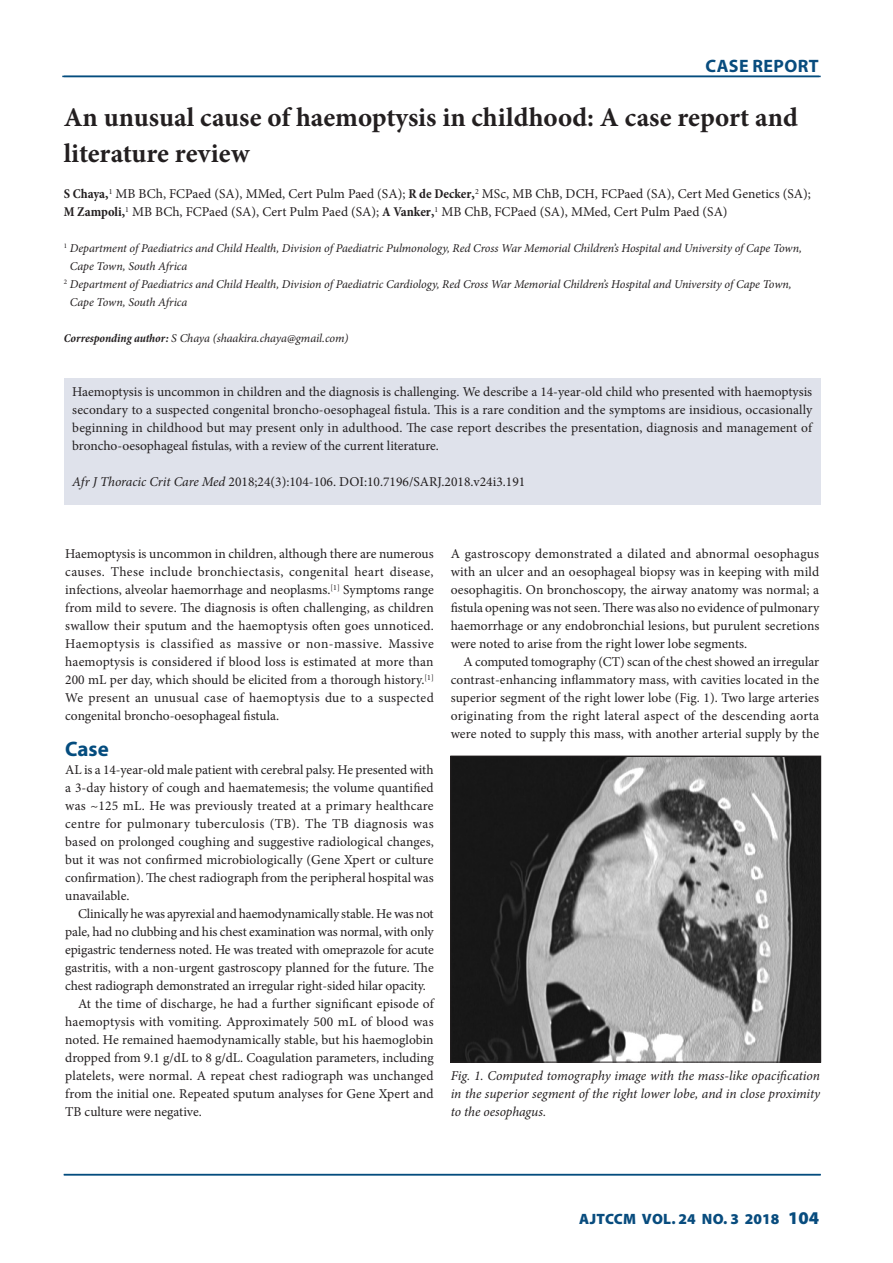
<style>
.page{position:relative;width:893px;height:1263px;background:#fff}
.page>*{position:absolute;margin:0;border:0;box-sizing:border-box;transform-origin:0 0}
.A_HEAD{font:700 27px/36px "Minion Pro";color:#231f20}
.B_HEAD{font:700 21px "Myriad Pro";color:#044c7e}
.t1{font:700 18px "Myriad Pro";letter-spacing:.02em;color:#084c7e}
.t2{font:900 15px "Myriad Pro";letter-spacing:.005em;color:#084c7e}
.BODY_1ST_PARAGRAPH{font:13.5px/18px "Minion Pro";color:#231f20;text-align:justify}
.BODY_TEXT_INDENT{font:13.5px/18px "Minion Pro";letter-spacing:-.005em;color:#231f20;text-align:justify}
.AUTHORS_NAME{font:13.5px/18px "Minion Pro";color:#231f20}
.CAPTIONS{font:italic 13.5px/18px "Minion Pro";letter-spacing:-.005em;color:#231f20;text-align:justify}
.CITELINE{font:13.5px "Minion Pro";color:#231f20}
.AUTHOR_DETAILS{font:italic 12px/18px "Minion Pro";letter-spacing:-.005em;color:#231f20}
.CORRESPONDING_AUTHOR{font:italic 12px "Minion Pro";letter-spacing:-.005em;color:#231f20}
.s1{font-weight:700;font-stretch:condensed}
.s2{font-weight:700}
.s3{font-style:italic}
.s4{font-size:18px}
</style>
<div class="page">
<hr style="left:62px;top:76px;width:757px;height:1px;background:#044c7e">
<hr style="left:64px;top:1174px;width:757px;height:1px;background:#044c7e">
<hr style="left:64px;top:76px;width:757px;height:1px;background:#044c7e">
<div style="left:64px;top:378px;width:757px;height:126px;background:#dfe2eb"></div>
<img style="left:453px;top:758px;width:366px;height:302px">
<div style="left:451px;top:756px;width:370px;height:306px;border:1px solid #231f20"></div>
<h3 class="t1" style="left:705px;top:54px;width:115px">CASE REPORT</h3>
<h1 class="A_HEAD" style="left:64px;top:99px;width:735px">An unusual cause of haemoptysis in childhood: A case report and literature review</h1>
<p class="AUTHORS_NAME" style="left:64px;top:185px;width:749px"><span class="s1">S Chaya</span><span class="s2">,</span><sup>1</sup> MB BCh, FCPaed (SA), MMed, Cert Pulm Paed (SA); <span class="s1">R de Decker</span><span class="s2">,</span><sup>2</sup> MSc, MB ChB, DCH, FCPaed (SA), Cert Med Genetics (SA);<br><span class="s1">M Zampoli</span><span class="s2">,</span><sup>1</sup> MB BCh, FCPaed (SA), Cert Pulm Paed (SA); <span class="s1">A Vanker</span><span class="s2">,</span><sup>1</sup> MB ChB, FCPaed (SA), MMed, Cert Pulm Paed (SA)</p>
<p class="AUTHOR_DETAILS" style="left:70px;top:239px;width:734px;text-indent:-6px"><sup>1</sup> Department of Paediatrics and Child Health, Division of Paediatric Pulmonology, Red Cross War Memorial Children’s Hospital and University of Cape Town,<br>Cape Town, South Africa</p>
<p class="AUTHOR_DETAILS" style="left:70px;top:275px;width:723px;text-indent:-6px"><sup>2</sup> Department of Paediatrics and Child Health, Division of Paediatric Cardiology, Red Cross War Memorial Children’s Hospital and University of Cape Town,<br>Cape Town, South Africa</p>
<p class="CORRESPONDING_AUTHOR" style="left:64px;top:330px;width:286px"><span class="s1">Corresponding author:</span> S Chaya (shaakira.chaya@gmail.com)</p>
<p class="BODY_1ST_PARAGRAPH" style="left:72px;top:383px;width:741px">Haemoptysis is uncommon in children and the diagnosis is challenging. We describe a 14-year-old child who presented with haemoptysis secondary to a suspected congenital broncho-oesophageal fistula. This is a rare condition and the symptoms are insidious, occasionally beginning in childhood but may present only in adulthood. The case report describes the presentation, diagnosis and management of broncho-oesophageal fistulas, with a review of the current literature.</p>
<p class="CITELINE" style="left:72px;top:473px;width:455px"><span class="s3">Afr J Thoracic Crit Care Med</span> 2018;24(3):104-106. DOI:10.7196/SARJ.2018.v24i3.191</p>
<p class="BODY_1ST_PARAGRAPH" style="left:65px;top:545px;width:370px">Haemoptysis is uncommon in children, although there are numerous causes. These include bronchiectasis, congenital heart disease, infections, alveolar haemorrhage and neoplasms.<sup>[1]</sup> Symptoms range from mild to severe. The diagnosis is often challenging, as children swallow their sputum and the haemoptysis often goes unnoticed.<br>Haemoptysis is classified as massive or non-massive. Massive haemoptysis is considered if blood loss is estimated at more than 200 mL per day, which should be elicited from a thorough history.<sup>[1] </sup>We present an unusual case of haemoptysis due to a suspected congenital broncho-oesophageal fistula.</p>
<h2 class="B_HEAD" style="left:65px;top:735px;width:45px">Case</h2>
<p class="BODY_1ST_PARAGRAPH" style="left:65px;top:761px;width:370px">AL is a 14-year-old male patient with cerebral palsy. He presented with a 3-day history of cough and haematemesis; the volume quantified was ~125 mL. He was previously treated at a primary healthcare centre for pulmonary tuberculosis (TB). The TB diagnosis was based on prolonged coughing and suggestive radiological changes, but it was not confirmed microbiologically (Gene Xpert or culture confirmation). The chest radiograph from the peripheral hospital was unavailable.</p>
<p class="BODY_TEXT_INDENT" style="left:65px;top:905px;width:370px;text-indent:13px">Clinically he was apyrexial and haemodynamically stable. He was not pale, had no clubbing and his chest examination was normal, with only epigastric tenderness noted. He was treated with omeprazole for acute gastritis, with a non-urgent gastroscopy planned for the future. The chest radiograph demonstrated an irregular right-sided hilar opacity.</p>
<p class="BODY_TEXT_INDENT" style="left:65px;top:995px;width:370px;text-indent:13px">At the time of discharge, he had a further significant episode of haemoptysis with vomiting. Approximately 500 mL of blood was noted. He remained haemodynamically stable, but his haemoglobin dropped from 9.1 g/dL to 8 g/dL. Coagulation parameters, including platelets, were normal. A repeat chest radiograph was unchanged from the initial one. Repeated sputum analyses for Gene Xpert and TB culture were negative.</p>
<p class="BODY_1ST_PARAGRAPH" style="left:451px;top:545px;width:370px">A gastroscopy demonstrated a dilated and abnormal oesophagus with an ulcer and an oesophageal biopsy was in keeping with mild oesophagitis. On bronchoscopy, the airway anatomy was normal; a fistula opening was not seen. There was also no evidence of pulmonary haemorrhage or any endobronchial lesions, but purulent secretions were noted to arise from the right lower lobe segments.</p>
<p class="BODY_TEXT_INDENT" style="left:451px;top:653px;width:370px;text-indent:13px">A computed tomography (CT) scan of the chest showed an irregular contrast-enhancing inflammatory mass, with cavities located in the superior segment of the right lower lobe (Fig. 1). Two large arteries originating from the right lateral aspect of the descending aorta were noted to supply this mass, with another arterial supply by the</p>
<p class="CAPTIONS" style="left:451px;top:1067px;width:371px">Fig. 1. Computed tomography image with the mass-like opacification in the superior segment of the right lower lobe, and in close proximity to the oesophagus.</p>
<p class="t2" style="left:579px;top:1210px;width:241px">AJTCCM VOL. 24 NO. 3 2018 <span class="s4">104</span></p>
</div>
